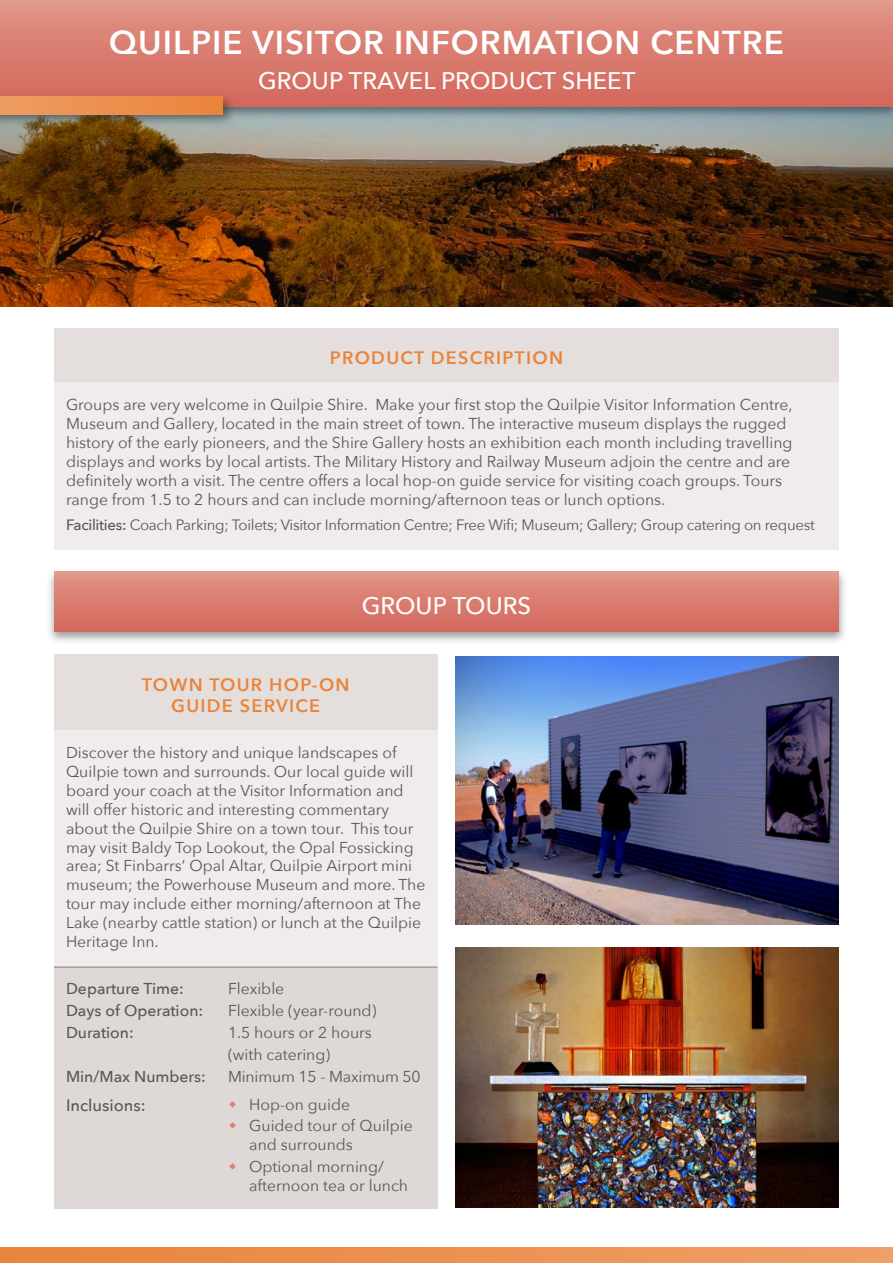
<style>
.page{position:relative;width:893px;height:1263px;background:#fff}
.page>*{position:absolute;margin:0;border:0;box-sizing:border-box;transform-origin:0 0}
.t1{font:600 33px "Avenir Next";letter-spacing:.03em;color:#fff}
.t2{font:500 24px "Avenir Next";color:#fff}
.t3{font:600 18px/21.6px "Avenir Next";letter-spacing:.07em;color:#ea843b;text-align:center}
.t4{font:500 16.5px "Avenir Next";color:#58595b}
.t5{font:15.75px/18.9px "Avenir Next";color:#58595b}
.t6{font:500 15.75px "Avenir Next";color:#58595b}
.t7{font:15px "Avenir Next";letter-spacing:-.02em;color:#58595b}
.s1{font-weight:500}
</style>
<div class="page">
<div style="left:54px;top:655px;width:383px;height:75px;background:#e4dfdd"></div>
<div style="left:54px;top:730px;width:383px;height:236px;background:#efeceb"></div>
<div style="left:0;top:1247px;width:893px;height:16px;background:linear-gradient(to right,#ea843b,#ef9f67)"></div>
<img style="left:0;top:120px;width:893px;height:186px">
<div style="left:0;top:0;width:893px;height:120px;background:#000;opacity:.4"></div>
<div style="left:0;top:0;width:893px;height:107px;background:linear-gradient(to bottom,#e09688,#d3645a)"></div>
<div style="left:54px;top:328px;width:785px;height:54px;background:#e4dfdd"></div>
<div style="left:54px;top:382px;width:785px;height:168px;background:#efeceb"></div>
<div style="left:0;top:92px;width:235px;height:36px;background:#000;opacity:.35"></div>
<div style="left:0;top:97px;width:223px;height:18px;background:linear-gradient(to right,#ee9c62,#ea843b)"></div>
<div style="left:45px;top:568px;width:802px;height:77px;background:#000;opacity:.4"></div>
<div style="left:54px;top:572px;width:785px;height:60px;background:linear-gradient(to bottom,#e09688,#d3665b)"></div>
<img style="left:455px;top:657px;width:384px;height:268px">
<img style="left:455px;top:947px;width:384px;height:261px">
<div style="left:54px;top:966px;width:383px;height:243px;background:#ded8d6"></div>
<hr style="left:54px;top:966px;width:383px;height:2px;background:#5f4b44">
<h1 class="t1" style="left:109px;top:14px;width:676px">QUILPIE VISITOR INFORMATION CENTRE</h1>
<h2 class="t2" style="left:258px;top:60px;width:379px">GROUP TRAVEL PRODUCT SHEET</h2>
<p class="t3" style="left:330px;top:347px;width:235px">PRODUCT DESCRIPTION</p>
<p class="t5" style="left:66px;top:395px;width:728px">Groups are very welcome in Quilpie Shire. Make your first stop the Quilpie Visitor Information Centre, Museum and Gallery, located in the main street of town. The interactive museum displays the rugged history of the early pioneers, and the Shire Gallery hosts an exhibition each month including travelling displays and works by local artists. The Military History and Railway Museum adjoin the centre and are definitely worth a visit. The centre offers a local hop-on guide service for visiting coach groups. Tours range from 1.5 to 2 hours and can include morning/afternoon teas or lunch options.</p>
<p class="t7" style="left:66px;top:512px;width:750px"><span class="s1">Facilities:</span> Coach Parking; Toilets; Visitor Information Centre; Free Wifi; Museum; Gallery; Group catering on request</p>
<h2 class="t2" style="left:362px;top:585px;width:171px">GROUP TOURS</h2>
<p class="t3" style="left:142px;top:673px;width:209px">TOWN TOUR HOP-ON<br>GUIDE SERVICE</p>
<p class="t5" style="left:66px;top:742px;width:361px">Discover the history and unique landscapes of Quilpie town and surrounds. Our local guide will board your coach at the Visitor Information and will offer historic and interesting commentary about the Quilpie Shire on a town tour. This tour may visit Baldy Top Lookout, the Opal Fossicking area; St Finbarrs’ Opal Altar, Quilpie Airport mini museum; the Powerhouse Museum and more. The tour may include either morning/afternoon at The Lake (nearby cattle station) or lunch at the Quilpie Heritage Inn.</p>
<p class="t6" style="left:66px;top:975px;width:119px">Departure Time:</p>
<p class="t5" style="left:228px;top:979px;width:58px">Flexible</p>
<p class="t6" style="left:66px;top:997px;width:139px">Days of Operation:</p>
<p class="t5" style="left:228px;top:1000px;width:150px">Flexible (year-round)</p>
<p class="t6" style="left:66px;top:1019px;width:69px">Duration:</p>
<p class="t5" style="left:228px;top:1021px;width:145px;line-height:21.9px">1.5 hours or 2 hours (with catering)</p>
<p class="t6" style="left:66px;top:1063px;width:141px">Min/Max Numbers:</p>
<p class="t5" style="left:228px;top:1066px;width:194px">Minimum 15 - Maximum 50</p>
<p class="t4" style="left:66px;top:1091px;width:81px">Inclusions:</p>
<p class="t5" style="left:249px;top:1092px;width:165px;line-height:21.9px">Hop-on guide<br>Guided tour of Quilpie</p>
<p class="t5" style="left:249px;top:1133px;width:136px;line-height:21.9px">and surrounds<br>Optional morning/</p>
<p class="t5" style="left:249px;top:1175px;width:160px">afternoon tea or lunch</p>
</div>
